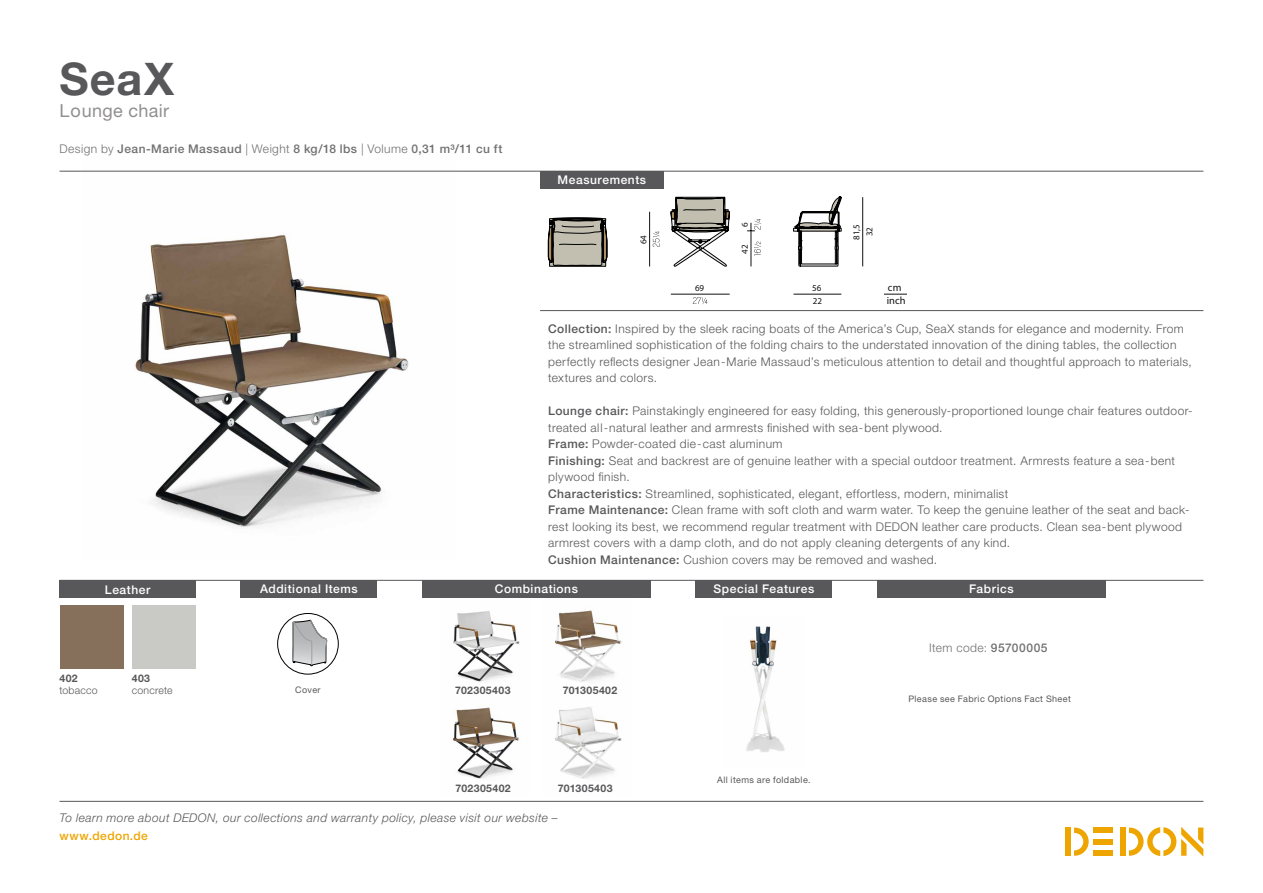
<style>
.page{position:relative;width:1263px;height:893px;background:#fff}
.page>*{position:absolute;margin:0;border:0;box-sizing:border-box;transform-origin:0 0}
.t1{font:700 45px "Helvetica Neue LT";color:#58585a}
.t2{font:18px "Helvetica Neue LT";letter-spacing:.015em;color:#928f8f}
.t3{font:300 12px/16.5px "Helvetica Neue LT";letter-spacing:.035em;color:#58585a}
.t4{font:italic 300 12px "Helvetica Neue LT";letter-spacing:.035em;color:#58585a}
.t5{font:500 12px "Helvetica Neue LT";letter-spacing:.045em;color:#fff}
.t6{font:500 12px "Helvetica Neue LT";letter-spacing:.04em;color:#727171}
.t7{font:300 12px "Helvetica Neue LT";letter-spacing:.035em;color:#727171}
.t8{font:500 12px "Helvetica Neue LT";letter-spacing:.035em;color:#eea500}
.t9{font:700 10.5px "Helvetica Neue LT";letter-spacing:.035em;color:#58585a}
.t10{font:300 10.5px "Helvetica Neue LT";letter-spacing:.02em;color:#58585a}
.t11{font:10.5px/13.2px "Myriad Pro";color:#121212}
.t12{font:9px "Helvetica Neue LT";letter-spacing:.04em;color:#58585a}
.t13{font:9px/12.9px "Myriad Pro";color:#121212}
.s1{font-weight:300}
.s2{font-weight:500}
</style>
<div class="page">
<div style="left:1120px;top:827px;width:5px;height:29px;background:#eea500"></div>
<div style="left:1094px;top:827px;width:19px;height:6px;background:#eea500"></div>
<div style="left:1094px;top:850px;width:19px;height:6px;background:#eea500"></div>
<div style="left:1094px;top:839px;width:19px;height:5px;background:#eea500"></div>
<svg style="left:1074px;top:827px;width:15px;height:29px"></svg>
<div style="left:1065px;top:827px;width:6px;height:29px;background:#eea500"></div>
<svg style="left:1129px;top:827px;width:74px;height:29px"></svg>
<hr style="left:60px;top:801px;width:1143px;height:1px;background:#565757">
<svg style="left:884px;top:294px;width:23px;height:1px"></svg>
<hr style="left:793px;top:294px;width:48px;height:1px;background:#121212">
<hr style="left:862px;top:197px;width:1px;height:69px;background:#121212">
<svg style="left:754px;top:242px;width:7px;height:14px"></svg>
<hr style="left:751px;top:231px;width:1px;height:35px;background:#121212">
<svg style="left:747px;top:219px;width:14px;height:13px"></svg>
<svg style="left:653px;top:231px;width:7px;height:16px"></svg>
<hr style="left:649px;top:212px;width:1px;height:54px;background:#121212">
<svg style="left:693px;top:297px;width:14px;height:7px"></svg>
<hr style="left:671px;top:294px;width:59px;height:1px;background:#121212">
<svg style="left:793px;top:196px;width:49px;height:70px"></svg>
<svg style="left:671px;top:196px;width:59px;height:71px"></svg>
<svg style="left:548px;top:218px;width:59px;height:49px;background:#8f8c80"></svg>
<img style="left:83px;top:170px;width:374px;height:358px">
<hr style="left:60px;top:580px;width:1143px;height:1px;background:#565757">
<hr style="left:60px;top:171px;width:1143px;height:1px;background:#565757">
<hr style="left:540px;top:310px;width:663px;height:1px;background:#565757">
<div style="left:540px;top:171px;width:124px;height:17px;background:#58585a"></div>
<div style="left:132px;top:606px;width:64px;height:63px;background:#c9cac6"></div>
<div style="left:60px;top:605px;width:64px;height:64px;background:#87705b"></div>
<div style="left:241px;top:580px;width:136px;height:17px;background:#58585a"></div>
<div style="left:60px;top:580px;width:136px;height:18px;background:#58585a"></div>
<img style="left:452px;top:707px;width:68px;height:72px">
<img style="left:555px;top:707px;width:67px;height:72px">
<img style="left:440px;top:597px;width:91px;height:85px">
<img style="left:542px;top:597px;width:91px;height:85px">
<div style="left:422px;top:580px;width:229px;height:17px;background:#58585a"></div>
<div style="left:277px;top:613px;width:61px;height:61px;border:1px solid #000;border-radius:50%"></div>
<svg style="left:292px;top:620px;width:35px;height:46px"></svg>
<div style="left:877px;top:580px;width:228px;height:17px;background:#58585a"></div>
<img style="left:746px;top:626px;width:39px;height:126px">
<div style="left:696px;top:580px;width:136px;height:17px;background:#58585a"></div>
<h1 class="t1" style="left:60px;top:51px;width:116px">SeaX</h1>
<h2 class="t2" style="left:60px;top:100px;width:111px">Lounge chair</h2>
<p class="t6" style="left:60px;top:142px;width:444px"><span class="s1">Design by</span> Jean-Marie Massaud <span class="s1">| Weight</span> 8 kg/18 lbs <span class="s1">| Volume</span> 0,31 m³/11 cu ft</p>
<p class="t5" style="left:558px;top:173px;width:90px">Measurements</p>
<p class="t13" style="left:637px;top:244px;width:11px;rotate:-90deg">64</p>
<p class="t13" style="left:695px;top:281px;width:11px">69</p>
<p class="t13" style="left:738px;top:227px;width:6px;rotate:-90deg">6</p>
<p class="t13" style="left:738px;top:254px;width:11px;rotate:-90deg">42</p>
<p class="t13" style="left:812px;top:281px;width:12px">56<br>22</p>
<p class="t13" style="left:850px;top:240px;width:18px;text-align:center;rotate:-90deg">81,5<br>32</p>
<p class="t11" style="left:887px;top:281px;width:20px">cm inch</p>
<p class="t3" style="left:548px;top:320px;width:645px"><span class="s2">Collection:</span> Inspired by the sleek racing boats of the America’s Cup, SeaX stands for elegance and modernity. From the streamlined sophistication of the folding chairs to the understated innovation of the dining tables, the collection perfectly reflects designer Jean-Marie Massaud’s meticulous attention to detail and thoughtful approach to materials, textures and colors.</p>
<p class="t3" style="left:548px;top:403px;width:646px"><span class="s2">Lounge chair:</span> Painstakingly engineered for easy folding, this generously-proportioned lounge chair features outdoor&shy;treated all-natural leather and armrests finished with sea-bent plywood.<br><span class="s2">Frame:</span> Powder-coated die-cast aluminum<br><span class="s2">Finishing:</span> Seat and backrest are of genuine leather with a special outdoor treatment. Armrests feature a sea-bent plywood finish.<br><span class="s2">Characteristics:</span> Streamlined, sophisticated, elegant, effortless, modern, minimalist<br><span class="s2">Frame Maintenance:</span> Clean frame with soft cloth and warm water. To keep the genuine leather of the seat and back&shy;rest looking its best, we recommend regular treatment with DEDON leather care products. Clean sea-bent plywood armrest covers with a damp cloth, and do not apply cleaning detergents of any kind.<br><span class="s2">Cushion Maintenance:</span> Cushion covers may be removed and washed.</p>
<p class="t5" style="left:105px;top:582px;width:47px">Leather</p>
<p class="t5" style="left:260px;top:582px;width:99px">Additional Items</p>
<p class="t9" style="left:60px;top:671px;width:20px">402</p>
<p class="t10" style="left:60px;top:684px;width:40px">tobacco</p>
<p class="t9" style="left:132px;top:671px;width:20px">403</p>
<p class="t10" style="left:132px;top:684px;width:42px">concrete</p>
<p class="t12" style="left:295px;top:684px;width:27px">Cover</p>
<p class="t5" style="left:495px;top:582px;width:85px">Combinations</p>
<p class="t9" style="left:455px;top:684px;width:57px">702305403</p>
<p class="t9" style="left:563px;top:684px;width:56px">701305402</p>
<p class="t9" style="left:455px;top:782px;width:57px">702305402</p>
<p class="t9" style="left:558px;top:782px;width:56px">701305403</p>
<p class="t4" style="left:60px;top:811px;width:500px">To learn more about DEDON, our collections and warranty policy, please visit our website –</p>
<p class="t8" style="left:60px;top:829px;width:90px">www.dedon.de</p>
<p class="t5" style="left:713px;top:582px;width:102px">Special Features</p>
<p class="t12" style="left:717px;top:775px;width:95px">All items are foldable.</p>
<p class="t5" style="left:969px;top:582px;width:46px">Fabrics</p>
<p class="t7" style="left:929px;top:640px;width:120px">Item code: <span class="s2">95700005</span></p>
<p class="t12" style="left:908px;top:693px;width:164px">Please see Fabric Options Fact Sheet</p>
</div>
